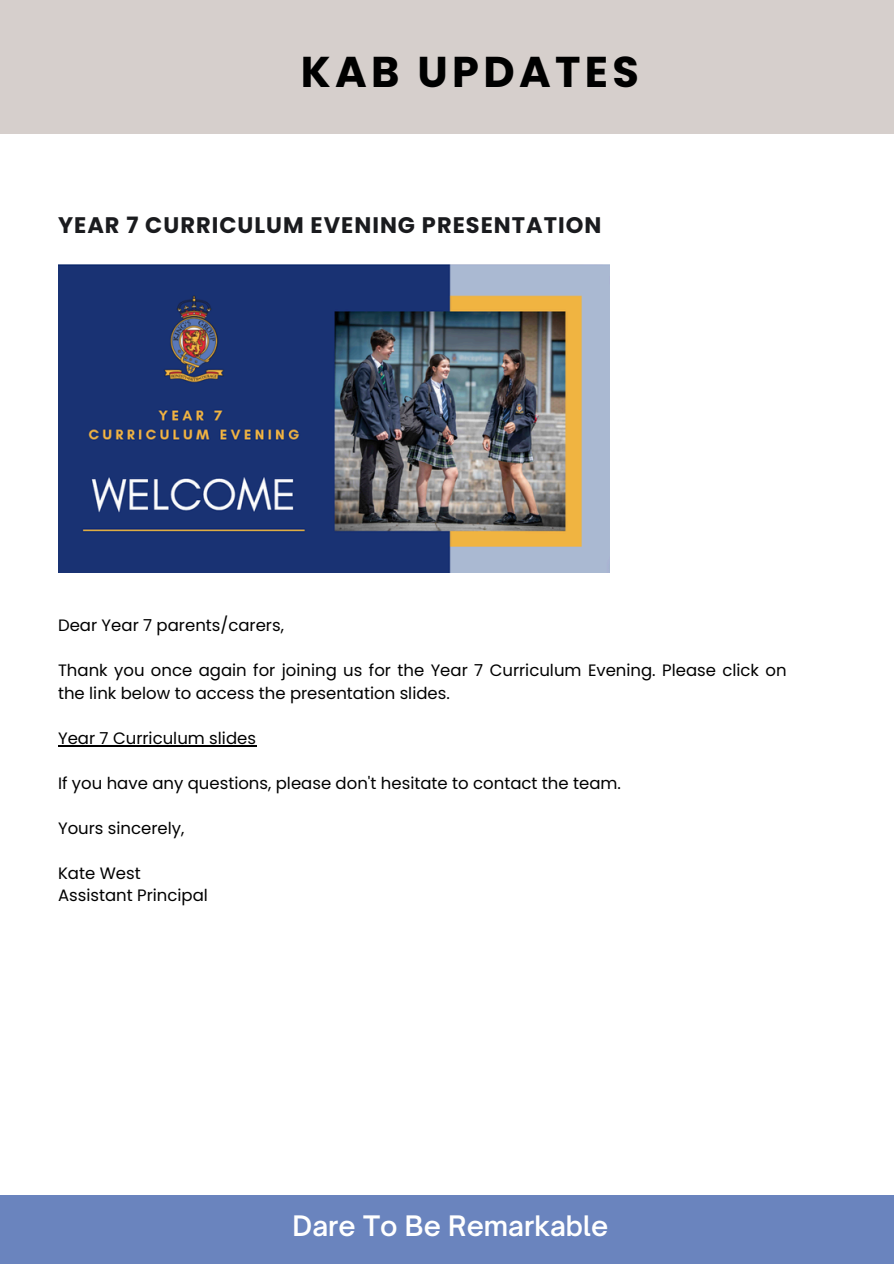
<style>
.page{position:relative;width:894px;height:1264px;background:#fff}
.page>*{position:absolute;margin:0;border:0;box-sizing:border-box;transform-origin:0 0}
.t1{font:700 43.05px "Poppins";letter-spacing:.1em;color:#000}
.t2{font:600 27px "Open Sauce One";color:#fff}
.t3{font:700 22.5px "Poppins";letter-spacing:.045em;color:#1a1b1e}
.t4{font:16.5px/22.5px "Poppins";color:#000}
</style>
<div class="page">
<div style="left:0;top:1194px;width:893px;height:69px;background:#6a84be"></div>
<div style="left:0;top:0;width:893px;height:134px;background:#d6cfcc"></div>
<img style="left:58px;top:264px;width:551px;height:308px">
<hr style="left:58px;top:745px;width:198px;height:1px;background:#000">
<h3 class="t1" style="left:301px;top:41px;width:340px">KAB UPDATES</h3>
<h2 class="t3" style="left:58px;top:210px;width:544px">YEAR 7 CURRICULUM EVENING PRESENTATION</h2>
<p class="t4" style="left:58px;top:614px;width:227px">Dear Year 7 parents/carers,</p>
<p class="t4" style="left:58px;top:659px;width:730px">Thank you once again for joining us for the Year 7 Curriculum Evening. Please click on the link below to access the presentation slides.</p>
<p class="t4" style="left:58px;top:726px;width:199px">Year 7 Curriculum slides</p>
<p class="t4" style="left:58px;top:771px;width:564px">If you have any questions, please don't hesitate to contact the team.</p>
<p class="t4" style="left:58px;top:816px;width:128px">Yours sincerely,</p>
<p class="t4" style="left:58px;top:861px;width:84px">Kate West</p>
<p class="t4" style="left:58px;top:884px;width:151px">Assistant Principal</p>
<h1 class="t2" style="left:292px;top:1209px;width:317px">Dare To Be Remarkable</h1>
</div>
